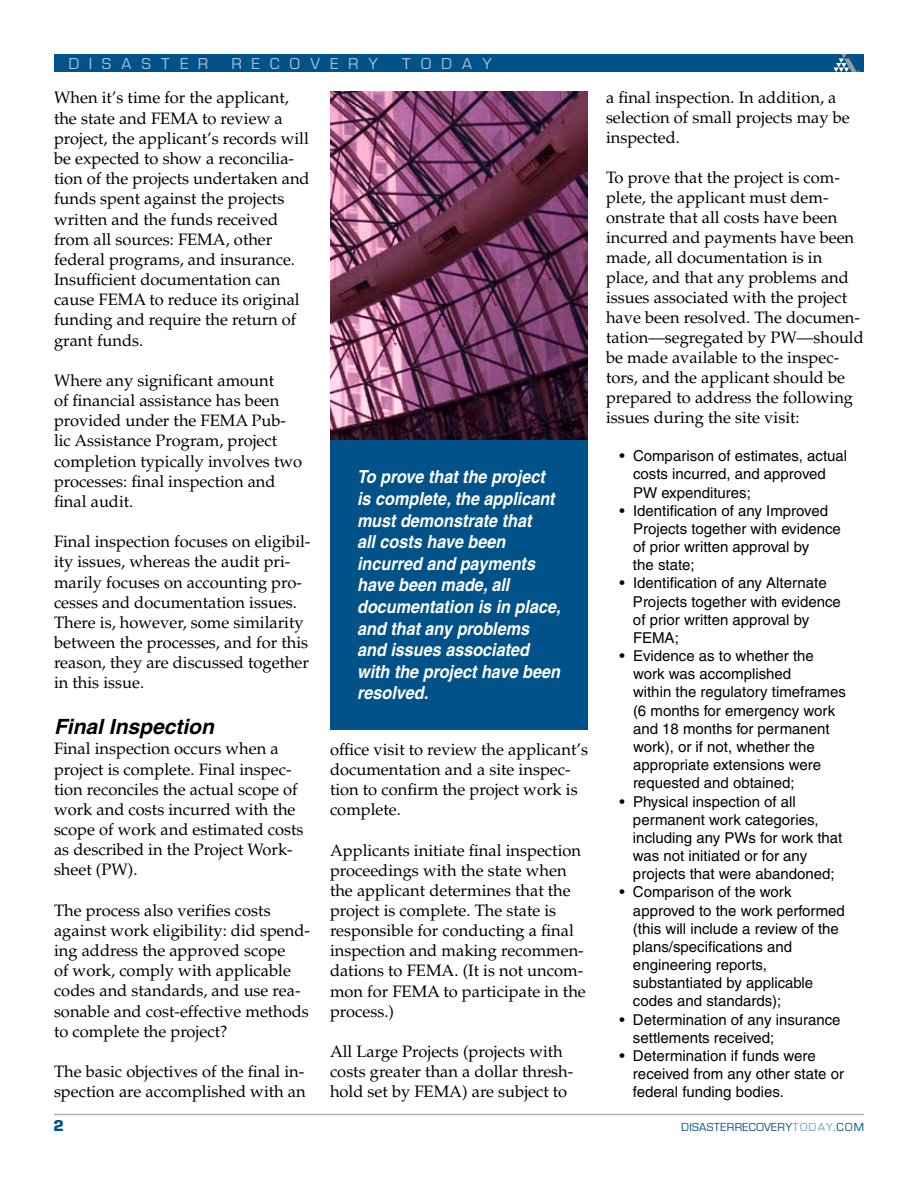
<style>
.page{position:relative;width:918px;height:1188px;background:#fff}
.page>*{position:absolute;margin:0;border:0;box-sizing:border-box;transform-origin:0 0}
.t1{font:italic 700 21px "Helvetica";color:#000}
.t2{font:italic 700 18px/21.6px "Helvetica";color:#fff;scale:.9 1}
.t3{font:16.5px/20.1px "Palatino LT Std";color:#000}
.t4{font:15px/18.1px "Helvetica";color:#000}
.t5{font:15px "Eurostile SHOP";letter-spacing:.7em;color:#a6c2d5}
.t6{font:12px "Eurostile";letter-spacing:.03em;color:#005288}
.s1{color:#73a0be}
</style>
<div class="page">
<hr style="left:54px;top:1114px;width:810px;height:1px;background:#b1b4b6">
<div style="left:54px;top:54px;width:810px;height:18px;background:#005288"></div>
<svg style="left:833px;top:54px;width:26px;height:18px"></svg>
<img style="left:330px;top:92px;width:258px;height:348px">
<div style="left:330px;top:440px;width:258px;height:289px;background:#005288"></div>
<p class="t5" style="left:69px;top:55px;width:140px">DISASTER</p>
<p class="t5" style="left:232px;top:55px;width:147px">RECOVERY</p>
<p class="t5" style="left:402px;top:55px;width:91px">TODAY</p>
<p class="t3" style="left:54px;top:88px;width:257px">When it’s time for the applicant, the state and FEMA to review a project, the applicant’s records will be expected to show a reconcilia&shy;tion of the projects undertaken and funds spent against the projects written and the funds received from all sources: FEMA, other federal programs, and insurance.<br>Insufficient documentation can cause FEMA to reduce its original funding and require the return of grant funds.</p>
<p class="t3" style="left:54px;top:371px;width:250px">Where any significant amount<br>of financial assistance has been provided under the FEMA Pub&shy;lic Assistance Program, project completion typically involves two processes: final inspection and final audit.</p>
<p class="t3" style="left:54px;top:532px;width:258px">Final inspection focuses on eligibil&shy;ity issues, whereas the audit pri&shy;marily focuses on accounting pro&shy;cesses and documentation issues.<br>There is, however, some similarity between the processes, and for this reason, they are discussed together in this issue.</p>
<p class="t1" style="left:54px;top:714px;width:161px">Final Inspection</p>
<p class="t3" style="left:54px;top:739px;width:251px">Final inspection occurs when a project is complete. Final inspec&shy;tion reconciles the actual scope of work and costs incurred with the scope of work and estimated costs as described in the Project Work&shy;sheet (PW).</p>
<p class="t3" style="left:54px;top:900px;width:258px">The process also verifies costs against work eligibility: did spend&shy;ing address the approved scope<br>of work, comply with applicable codes and standards, and use rea&shy;sonable and cost-effective methods to complete the project?</p>
<p class="t3" style="left:54px;top:1062px;width:253px">The basic objectives of the final in&shy;spection are accomplished with an</p>
<p class="t2" style="left:357px;top:466px;width:228px">To prove that the project is complete, the applicant must demonstrate that<br>all costs have been incurred and payments have been made, all documentation is in place, and that any problems and issues associated with the project have been resolved.</p>
<p class="t3" style="left:330px;top:740px;width:260px">office visit to review the applicant’s documentation and a site inspec&shy;tion to confirm the project work is complete.</p>
<p class="t3" style="left:330px;top:840px;width:257px">Applicants initiate final inspection proceedings with the state when the applicant determines that the project is complete. The state is responsible for conducting a final inspection and making recommen&shy;dations to FEMA. (It is not uncom&shy;mon for FEMA to participate in the process.)</p>
<p class="t3" style="left:330px;top:1042px;width:245px">All Large Projects (projects with costs greater than a dollar thresh&shy;hold set by FEMA) are subject to</p>
<p class="t3" style="left:606px;top:88px;width:245px">a final inspection. In addition, a selection of small projects may be inspected.</p>
<p class="t3" style="left:606px;top:168px;width:259px">To prove that the project is com&shy;plete, the applicant must dem&shy;onstrate that all costs have been incurred and payments have been made, all documentation is in place, and that any problems and issues associated with the project have been resolved. The documen&shy;tation—segregated by PW—should be made available to the inspec&shy;tors, and the applicant should be prepared to address the following issues during the site visit:</p>
<p class="t4" style="left:633px;top:447px;width:216px;text-indent:-14px">• Comparison of estimates, actual costs incurred, and approved<br>PW expenditures;</p>
<p class="t4" style="left:633px;top:501px;width:209px;text-indent:-13px">• Identification of any Improved<br>Projects together with evidence of prior written approval by<br>the state;</p>
<p class="t4" style="left:633px;top:574px;width:209px;text-indent:-14px">• Identification of any Alternate<br>Projects together with evidence of prior written approval by<br>FEMA;</p>
<p class="t4" style="left:633px;top:647px;width:214px;text-indent:-14px">• Evidence as to whether the work was accomplished<br>within the regulatory timeframes (6 months for emergency work and 18 months for permanent work), or if not, whether the appropriate extensions were requested and obtained;</p>
<p class="t4" style="left:633px;top:792px;width:211px;text-indent:-13px">• Physical inspection of all permanent work categories, including any PWs for work that was not initiated or for any projects that were abandoned;</p>
<p class="t4" style="left:633px;top:883px;width:213px;text-indent:-13px">• Comparison of the work approved to the work performed (this will include a review of the plans/specifications and engineering reports, substantiated by applicable codes and standards);</p>
<p class="t4" style="left:633px;top:1010px;width:209px;text-indent:-14px">• Determination of any insurance settlements received;</p>
<p class="t4" style="left:633px;top:1047px;width:213px;text-indent:-14px">• Determination if funds were received from any other state or federal funding bodies.</p>
<p class="t6" style="left:681px;top:1121px;width:184px">DISASTERRECOVERY<span class="s1">TODAY</span>.COM</p>
</div>
